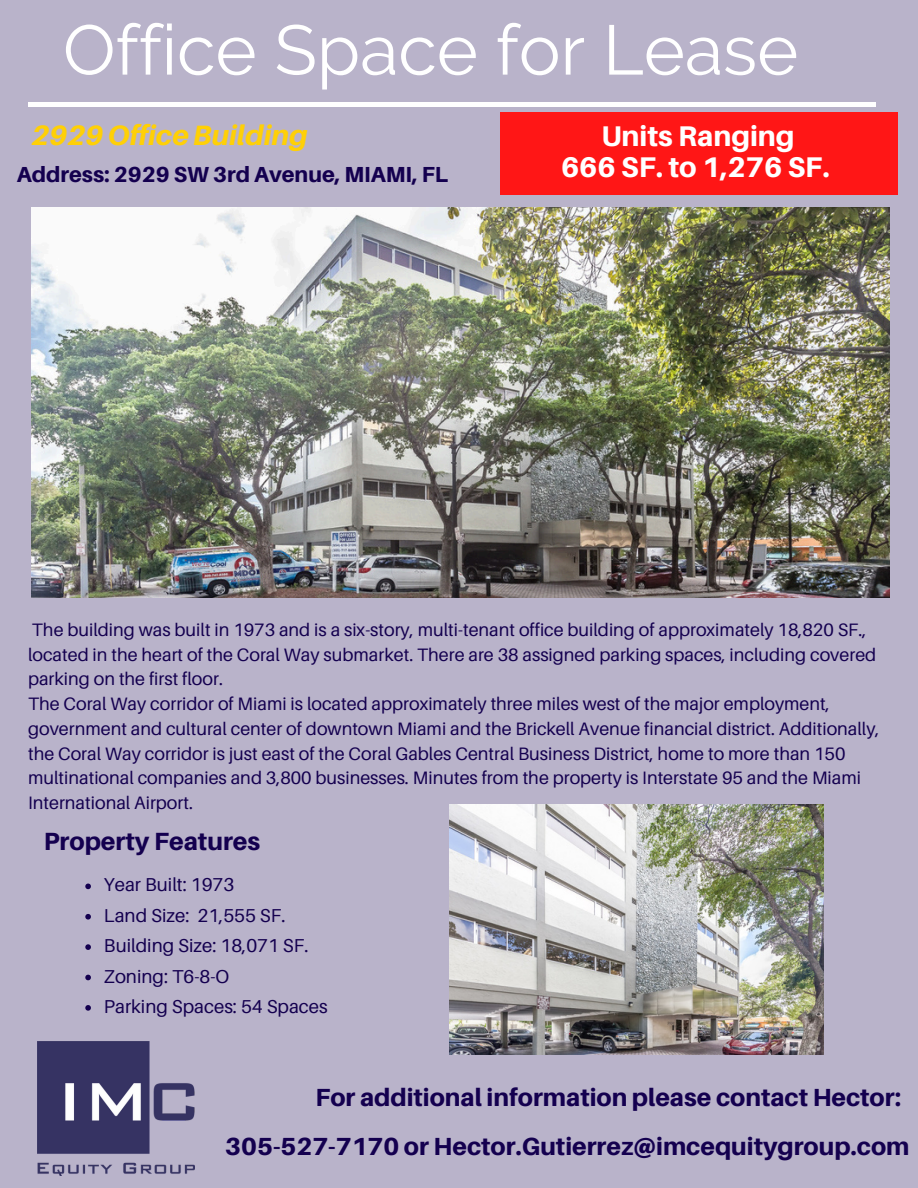
<style>
.page{position:relative;width:918px;height:1188px;background:#b9b3ca}
.page>*{position:absolute;margin:0;border:0;box-sizing:border-box;transform-origin:0 0}
.t1{font:70.05px "Raleway";color:#fff}
.t2{font:800 28.5px/31.5px "Aileron";color:#fff;text-align:center}
.t3{font:italic 800 28.05px "Aileron";color:#ffd006}
.t4{font:800 24.9px "Aileron";color:#14004f}
.t5{font:800 24.75px "Aileron";color:#14004f}
.t6{font:800 21.75px "Aileron";color:#14004f}
.t7{font:18.75px "Aileron";color:#14004f}
.t8{font:18px/24.8px "Aileron";color:#14004f}
</style>
<div class="page">
<div style="left:28px;top:102px;width:847px;height:5px;background:#fff"></div>
<img style="left:38px;top:1042px;width:156px;height:133px">
<img style="left:32px;top:207px;width:858px;height:391px">
<img style="left:449px;top:805px;width:375px;height:249px">
<div style="left:501px;top:113px;width:397px;height:82px;background:#ff1616"></div>
<svg style="left:85px;top:884px;width:6px;height:5px"></svg>
<svg style="left:85px;top:914px;width:6px;height:6px"></svg>
<svg style="left:85px;top:944px;width:6px;height:6px"></svg>
<svg style="left:85px;top:975px;width:6px;height:5px"></svg>
<svg style="left:85px;top:1005px;width:6px;height:6px"></svg>
<p class="t1" style="left:63px;top:9px;width:737px">Office Space for Lease</p>
<h1 class="t3" style="left:32px;top:118px;width:278px">2929OfficeBuilding</h1>
<p class="t6" style="left:17px;top:160px;width:433px">Address: 2929 SW 3rd Avenue, MIAMI, FL</p>
<h3 class="t2" style="left:561px;top:119px;width:270px">Units Ranging<br>666 SF. to 1,276 SF.</h3>
<h2 class="t8" style="left:28px;top:617px;width:850px">The building was built in 1973 and is a six-story, multi-tenant office building of approximately 18,820 SF., located in the heart of the Coral Way submarket. There are 38 assigned parking spaces, including covered parking on the first floor.</h2>
<h2 class="t8" style="left:28px;top:691px;width:853px">The Coral Way corridor of Miami is located approximately three miles west of the major employment, government and cultural center of downtown Miami and the Brickell Avenue financial district. Additionally, the Coral Way corridor is just east of the Coral Gables Central Business District, home to more than 150 multinational companies and 3,800 businesses. Minutes from the property is Interstate 95 and the Miami International Airport.</h2>
<h3 class="t4" style="left:44px;top:826px;width:218px">Property Features</h3>
<h3 class="t7" style="left:104px;top:873px;width:132px">Year Built: 1973</h3>
<p class="t7" style="left:104px;top:904px;width:183px">Land Size: 21,555 SF.</p>
<p class="t7" style="left:104px;top:934px;width:206px">Building Size: 18,071 SF.</p>
<p class="t7" style="left:104px;top:964px;width:127px">Zoning: T6-8-O</p>
<p class="t7" style="left:104px;top:995px;width:225px">Parking Spaces: 54 Spaces</p>
<p class="t5" style="left:316px;top:1082px;width:587px">For additional information please contact Hector:</p>
<h4 class="t5" style="left:225px;top:1131px;width:686px">305-527-7170 or Hector.Gutierrez@imcequitygroup.com</h4>
</div>
